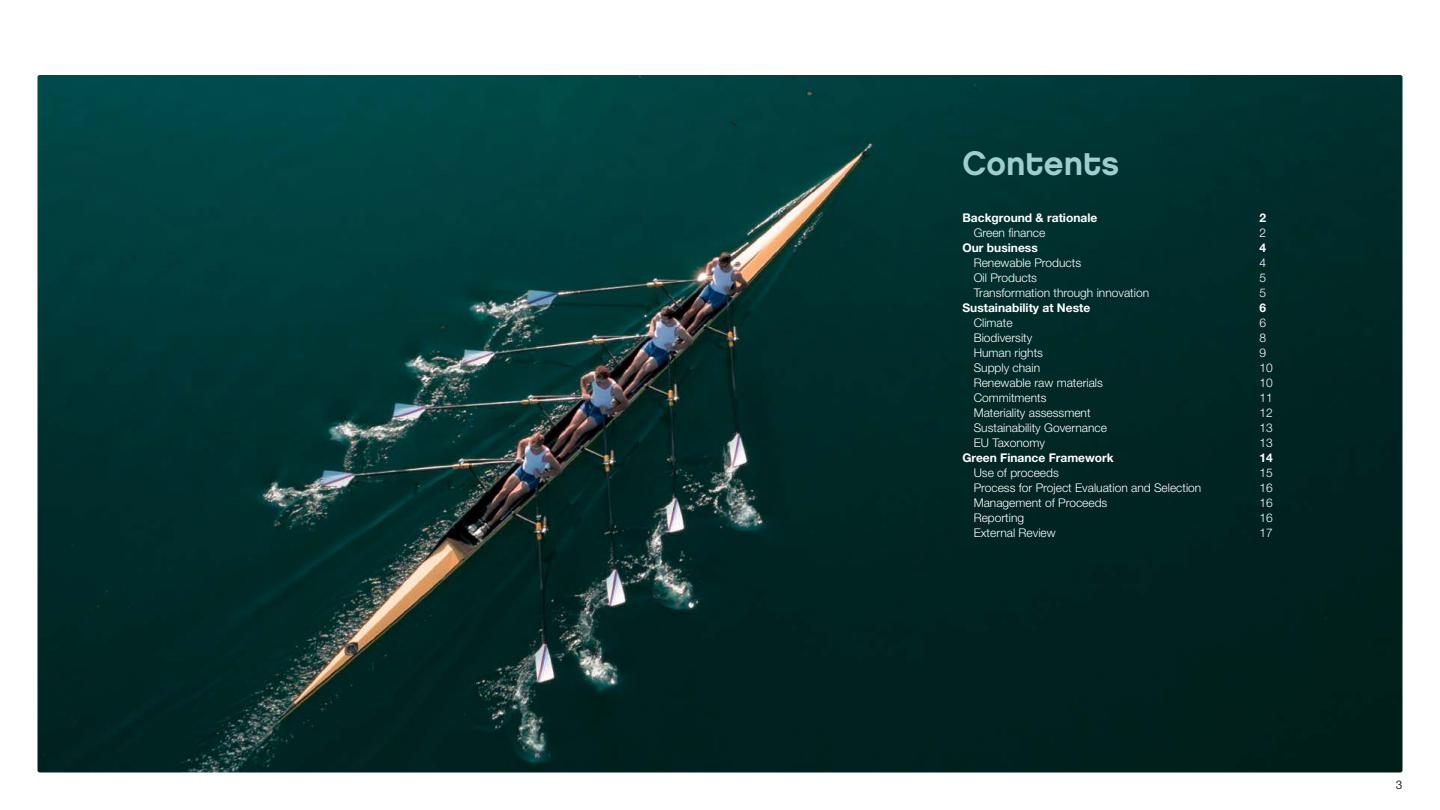
<style>
.page{position:relative;width:1440px;height:810px;background:#fff}
.page>*{position:absolute;margin:0;border:0;box-sizing:border-box;transform-origin:0 0}
.t1{font:33.75px "Chalet New York Nineteen Eighty";color:#a0cdcd}
.t2{font:300 12px "Helvetica Neue LT Std";color:#fff}
.t3{font:700 12px "Helvetica Neue LT Std";color:#fff}
.t4{font:12px "Helvetica Neue LT Std";color:#333}
</style>
<div class="page">
<img style="left:38px;top:75px;width:1364px;height:697px">
<h1 class="t1" style="left:963px;top:142px;width:158px">Contents</h1>
<p class="t3" style="left:963px;top:210px;width:136px">Background &amp; rationale</p>
<p class="t3" style="left:1260px;top:210px;width:8px">2</p>
<p class="t2" style="left:974px;top:225px;width:73px">Green finance</p>
<p class="t2" style="left:1259px;top:225px;width:8px">2</p>
<p class="t3" style="left:963px;top:240px;width:77px">Our business</p>
<p class="t3" style="left:1260px;top:240px;width:8px">4</p>
<p class="t2" style="left:974px;top:255px;width:109px">Renewable Products</p>
<p class="t2" style="left:1259px;top:255px;width:8px">4</p>
<p class="t2" style="left:974px;top:270px;width:65px">Oil Products</p>
<p class="t2" style="left:1259px;top:270px;width:8px">5</p>
<p class="t2" style="left:974px;top:285px;width:177px">Transformation through innovation</p>
<p class="t2" style="left:1259px;top:285px;width:8px">5</p>
<p class="t3" style="left:963px;top:300px;width:129px">Sustainability at Neste</p>
<p class="t3" style="left:1260px;top:300px;width:8px">6</p>
<p class="t2" style="left:974px;top:315px;width:40px">Climate</p>
<p class="t2" style="left:1259px;top:315px;width:8px">6</p>
<p class="t2" style="left:974px;top:330px;width:60px">Biodiversity</p>
<p class="t2" style="left:1259px;top:330px;width:8px">8</p>
<p class="t2" style="left:974px;top:345px;width:71px">Human rights</p>
<p class="t2" style="left:1259px;top:345px;width:8px">9</p>
<p class="t2" style="left:974px;top:360px;width:68px">Supply chain</p>
<p class="t2" style="left:1259px;top:360px;width:15px">10</p>
<p class="t2" style="left:974px;top:375px;width:131px">Renewable raw materials</p>
<p class="t2" style="left:1259px;top:375px;width:15px">10</p>
<p class="t2" style="left:974px;top:390px;width:74px">Commitments</p>
<p class="t2" style="left:1259px;top:390px;width:15px">11</p>
<p class="t2" style="left:974px;top:405px;width:118px">Materiality assessment</p>
<p class="t2" style="left:1259px;top:405px;width:15px">12</p>
<p class="t2" style="left:974px;top:420px;width:135px">Sustainability Governance</p>
<p class="t2" style="left:1259px;top:420px;width:15px">13</p>
<p class="t2" style="left:974px;top:435px;width:73px">EU Taxonomy</p>
<p class="t2" style="left:1259px;top:435px;width:15px">13</p>
<p class="t3" style="left:963px;top:450px;width:153px">Green Finance Framework</p>
<p class="t3" style="left:1260px;top:450px;width:15px">14</p>
<p class="t2" style="left:974px;top:465px;width:87px">Use of proceeds</p>
<p class="t2" style="left:1259px;top:465px;width:15px">15</p>
<p class="t2" style="left:974px;top:480px;width:229px">Process for Project Evaluation and Selection</p>
<p class="t2" style="left:1259px;top:480px;width:15px">16</p>
<p class="t2" style="left:974px;top:495px;width:135px">Management of Proceeds</p>
<p class="t2" style="left:1259px;top:495px;width:15px">16</p>
<p class="t2" style="left:974px;top:510px;width:52px">Reporting</p>
<p class="t2" style="left:1259px;top:510px;width:15px">16</p>
<p class="t2" style="left:974px;top:525px;width:84px">External Review</p>
<p class="t2" style="left:1259px;top:525px;width:15px">17</p>
<p class="t4" style="left:1396px;top:778px;width:8px">3</p>
</div>
